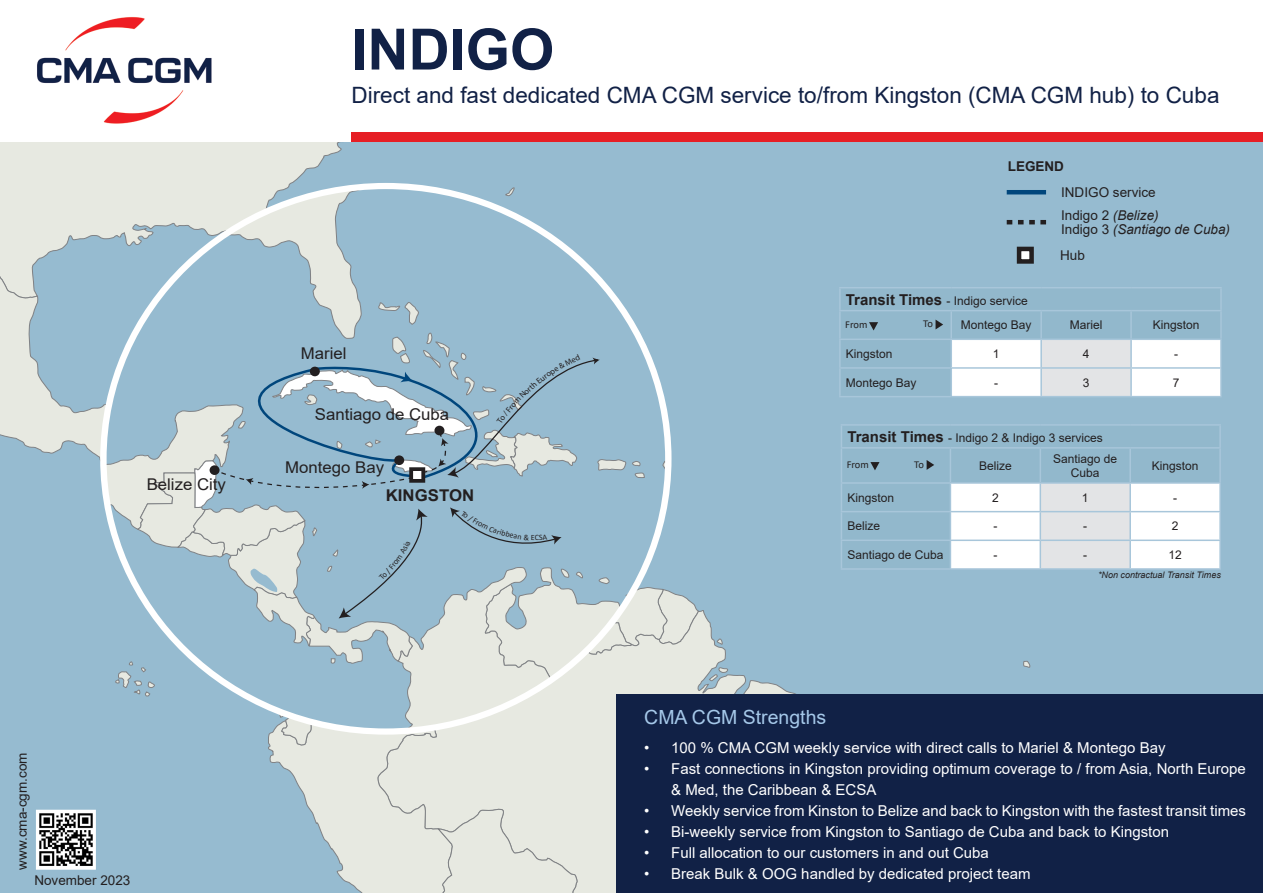
<style>
.page{position:relative;width:1263px;height:893px;background:#96bbd0}
.page>*{position:absolute;margin:0;border:0;box-sizing:border-box;transform-origin:0 0}
.t1{font:700 57px "Arial";color:#112146}
.t2{font:22.5px "Arial";color:#112146}
.t3{font:19.5px "Arial";color:#a5c8e9}
.t4{font:16.2px "Arial";color:#231f20;scale:1.04 1}
.t5{font:700 16.2px "Arial";color:#231f20;scale:1.04 1}
.t6{font:15px/21px "Arial";color:#fff}
.t7{font:13.5px "Arial";color:#231f20}
.t8{font:italic 13.5px "Arial";color:#231f20}
.t9{font:700 13.5px "Arial";color:#231f20}
.t10{font:12px/14.4px "Arial";color:#231f20;text-align:center}
.t11{font:10.5px "Calibri";letter-spacing:-.01em;color:#231f20}
.t12{font:italic 9px "Arial";color:#231f20}
.s1{font-style:normal}
.s2{font-weight:700;font-size:15px}
</style>
<div class="page">
<svg style="left:699px;top:610px;width:97px;height:84px"></svg>
<svg style="left:709px;top:666px;width:21px;height:15px"></svg>
<svg style="left:717px;top:637px;width:5px;height:8px"></svg>
<svg style="left:1023px;top:660px;width:7px;height:8px"></svg>
<svg style="left:0;top:141px;width:480px;height:45px"></svg>
<svg style="left:0;top:186px;width:103px;height:274px"></svg>
<svg style="left:244px;top:186px;width:355px;height:93px"></svg>
<svg style="left:103px;top:186px;width:141px;height:323px"></svg>
<div style="left:617px;top:694px;width:646px;height:199px;background:#112146"></div>
<img style="left:36px;top:810px;width:60px;height:60px">
<div style="left:3px;top:0;width:1260px;height:141px;background:#fff"></div>
<img style="left:0;top:0;width:212px;height:141px">
<div style="left:352px;top:132px;width:911px;height:9px;background:#e61e25"></div>
<hr style="left:839px;top:287px;width:112px;height:1px;background:#a8c6da">
<hr style="left:839px;top:288px;width:2px;height:22px;background:#a8c6da">
<hr style="left:951px;top:287px;width:90px;height:1px;background:#a8c6da">
<hr style="left:1041px;top:287px;width:90px;height:1px;background:#a8c6da">
<hr style="left:1131px;top:287px;width:91px;height:1px;background:#a8c6da">
<hr style="left:1220px;top:288px;width:2px;height:22px;background:#a8c6da">
<hr style="left:839px;top:310px;width:112px;height:1px;background:#a8c6da">
<hr style="left:839px;top:311px;width:2px;height:28px;background:#a8c6da">
<hr style="left:1131px;top:310px;width:91px;height:1px;background:#a8c6da">
<hr style="left:1220px;top:311px;width:2px;height:28px;background:#a8c6da">
<hr style="left:839px;top:339px;width:112px;height:1px;background:#a8c6da">
<hr style="left:839px;top:340px;width:2px;height:27px;background:#a8c6da">
<hr style="left:839px;top:367px;width:112px;height:2px;background:#a8c6da">
<hr style="left:839px;top:369px;width:2px;height:27px;background:#a8c6da">
<hr style="left:839px;top:396px;width:112px;height:1px;background:#a8c6da">
<hr style="left:1131px;top:339px;width:91px;height:1px;background:#a8c6da">
<hr style="left:1131px;top:367px;width:91px;height:2px;background:#a8c6da">
<hr style="left:1131px;top:396px;width:91px;height:1px;background:#a8c6da">
<hr style="left:1220px;top:340px;width:2px;height:27px;background:#a8c6da">
<hr style="left:1220px;top:369px;width:2px;height:27px;background:#a8c6da">
<svg style="left:869px;top:310px;width:352px;height:87px"></svg>
<hr style="left:841px;top:424px;width:109px;height:2px;background:#a8c6da">
<hr style="left:950px;top:424px;width:90px;height:2px;background:#a8c6da">
<hr style="left:1040px;top:424px;width:90px;height:2px;background:#a8c6da">
<hr style="left:1130px;top:424px;width:91px;height:2px;background:#a8c6da">
<hr style="left:1219px;top:426px;width:2px;height:21px;background:#a8c6da">
<hr style="left:1130px;top:447px;width:91px;height:2px;background:#a8c6da">
<hr style="left:1219px;top:449px;width:2px;height:33px;background:#a8c6da">
<hr style="left:841px;top:568px;width:109px;height:2px;background:#a8c6da">
<hr style="left:1130px;top:482px;width:91px;height:2px;background:#a8c6da">
<hr style="left:1130px;top:511px;width:91px;height:1px;background:#a8c6da">
<hr style="left:1130px;top:540px;width:91px;height:1px;background:#a8c6da">
<hr style="left:950px;top:568px;width:90px;height:2px;background:#a8c6da">
<hr style="left:1130px;top:568px;width:91px;height:2px;background:#a8c6da">
<hr style="left:1040px;top:568px;width:90px;height:2px;background:#a8c6da">
<hr style="left:1219px;top:484px;width:2px;height:27px;background:#a8c6da">
<hr style="left:1219px;top:512px;width:2px;height:28px;background:#a8c6da">
<hr style="left:1219px;top:541px;width:2px;height:27px;background:#a8c6da">
<svg style="left:841px;top:426px;width:379px;height:143px"></svg>
<div style="left:1019px;top:249px;width:12px;height:12px;background:#fff"></div>
<div style="left:1017px;top:247px;width:17px;height:17px;border:4px solid #231f20"></div>
<hr style="left:1007px;top:190px;width:39px;height:4px;background:#00467c">
<svg style="left:1007px;top:220px;width:39px;height:4px"></svg>
<svg style="left:105px;top:279px;width:594px;height:614px"></svg>
<p class="t4" style="left:147px;top:473px;width:78px">Belize City</p>
<p class="t7" style="left:13px;top:870px;width:119px;rotate:-90deg">www.cma-cgm.com</p>
<p class="t7" style="left:34px;top:871px;width:98px">November 2023</p>
<p class="t1" style="left:352px;top:9px;width:204px">INDIGO</p>
<p class="t2" style="left:352px;top:79px;width:869px">Direct and fast dedicated CMA CGM service to/from Kingston (CMA CGM hub) to Cuba</p>
<p class="t9" style="left:1008px;top:157px;width:58px">LEGEND</p>
<p class="t7" style="left:1061px;top:183px;width:96px">INDIGO service</p>
<p class="t8" style="left:1061px;top:206px;width:99px"><span class="s1">Indigo 2</span> (Belize)</p>
<p class="t8" style="left:1061px;top:220px;width:170px"><span class="s1">Indigo 3</span> (Santiago de Cuba)</p>
<p class="t4" style="left:301px;top:342px;width:45px">Mariel</p>
<p class="t4" style="left:315px;top:404px;width:131px">Santiago de Cuba</p>
<p class="t4" style="left:285px;top:456px;width:97px">Montego Bay</p>
<p class="t5" style="left:386px;top:484px;width:86px">KINGSTON</p>
<p class="t7" style="left:1060px;top:246px;width:26px">Hub</p>
<p class="t10" style="left:846px;top:293px;width:183px"><span class="s2">Transit Times</span> - Indigo service</p>
<p class="t10" style="left:961px;top:318px;width:72px">Montego Bay</p>
<p class="t10" style="left:1070px;top:318px;width:34px">Mariel</p>
<p class="t10" style="left:1153px;top:318px;width:48px">Kingston</p>
<p class="t10" style="left:846px;top:346px;width:48px">Kingston</p>
<p class="t10" style="left:993px;top:346px;width:8px">1</p>
<p class="t10" style="left:1083px;top:346px;width:8px">4</p>
<p class="t10" style="left:1174px;top:346px;width:5px">-</p>
<p class="t10" style="left:846px;top:375px;width:72px">Montego Bay</p>
<p class="t10" style="left:994px;top:375px;width:5px">-</p>
<p class="t10" style="left:1083px;top:375px;width:8px">3</p>
<p class="t10" style="left:1173px;top:375px;width:8px">7</p>
<p class="t11" style="left:845px;top:317px;width:24px">From</p>
<p class="t11" style="left:923px;top:316px;width:11px">To</p>
<p class="t10" style="left:847px;top:430px;width:257px"><span class="s2">Transit Times</span> - Indigo 2 &amp; Indigo 3 services</p>
<p class="t10" style="left:979px;top:458px;width:34px">Belize</p>
<p class="t10" style="left:1053px;top:451px;width:66px">Santiago de<br>Cuba</p>
<p class="t10" style="left:1152px;top:458px;width:48px">Kingston</p>
<p class="t10" style="left:847px;top:490px;width:48px">Kingston</p>
<p class="t10" style="left:992px;top:490px;width:8px">2</p>
<p class="t10" style="left:1082px;top:490px;width:8px">1</p>
<p class="t10" style="left:1173px;top:490px;width:5px">-</p>
<p class="t10" style="left:847px;top:519px;width:34px">Belize</p>
<p class="t10" style="left:993px;top:519px;width:5px">-</p>
<p class="t10" style="left:1083px;top:519px;width:5px">-</p>
<p class="t10" style="left:1172px;top:519px;width:8px">2</p>
<p class="t10" style="left:847px;top:547px;width:98px">Santiago de Cuba</p>
<p class="t10" style="left:993px;top:547px;width:5px">-</p>
<p class="t10" style="left:1083px;top:547px;width:5px">-</p>
<p class="t10" style="left:1168px;top:547px;width:15px">12</p>
<p class="t11" style="left:847px;top:457px;width:24px">From</p>
<p class="t11" style="left:914px;top:457px;width:11px">To</p>
<p class="t12" style="left:1098px;top:569px;width:124px">*Non contractual Transit Times</p>
<p class="t3" style="left:644px;top:704px;width:184px">CMA CGM Strengths</p>
<p class="t6" style="left:644px;top:737px;width:523px">• 100 % CMA CGM weekly service with direct calls to Mariel &amp; Montego Bay</p>
<p class="t6" style="left:671px;top:758px;width:576px;text-indent:-27px">• Fast connections in Kingston providing optimum coverage to / from Asia, North Europe &amp; Med, the Caribbean &amp; ECSA</p>
<p class="t6" style="left:644px;top:800px;width:603px">• Weekly service from Kinston to Belize and back to Kingston with the fastest transit times</p>
<p class="t6" style="left:644px;top:821px;width:526px">• Bi-weekly service from Kingston to Santiago de Cuba and back to Kingston</p>
<p class="t6" style="left:644px;top:842px;width:346px">• Full allocation to our customers in and out Cuba</p>
<p class="t6" style="left:644px;top:863px;width:388px">• Break Bulk &amp; OOG handled by dedicated project team</p>
</div>
